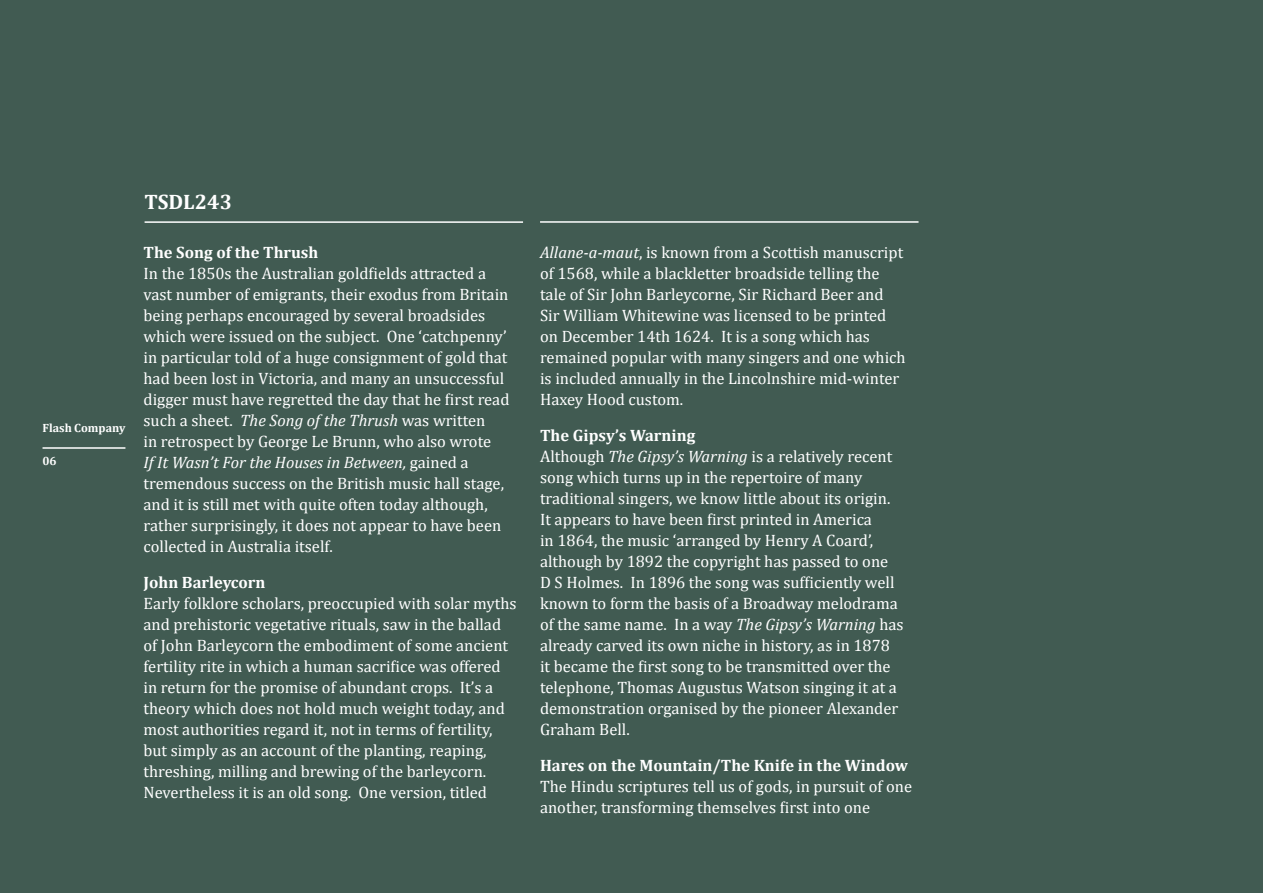
<style>
.page{position:relative;width:1263px;height:893px;background:#415b52}
.page>*{position:absolute;margin:0;border:0;box-sizing:border-box;transform-origin:0 0}
.t1{font:700 21px "Cambria";color:#fff}
.t2{font:16.5px/21px "Cambria";color:#fff}
.t3{font:700 16.5px "Cambria";color:#fff}
.t4{font:700 12px "Cambria";color:#fff}
.s1{font-style:italic}
.s2{font-weight:700}
</style>
<div class="page">
<hr style="left:145px;top:221px;width:378px;height:2px;background:#fff">
<hr style="left:540px;top:221px;width:378px;height:2px;background:#fff">
<hr style="left:43px;top:447px;width:82px;height:2px;background:#fff">
<p class="t4" style="left:43px;top:421px;width:84px">Flash Company</p>
<p class="t4" style="left:43px;top:454px;width:16px">06</p>
<p class="t1" style="left:145px;top:189px;width:89px">TSDL243</p>
<p class="t3" style="left:144px;top:243px;width:176px">The Song of the Thrush</p>
<p class="t2" style="left:144px;top:263px;width:367px">In the 1850s the Australian goldfields attracted a vast number of emigrants, their exodus from Britain being perhaps encouraged by several broadsides which were issued on the subject. One ‘catchpenny’ in particular told of a huge consignment of gold that had been lost in Victoria, and many an unsuccessful digger must have regretted the day that he first read such a sheet. <span class="s1">The Song of the Thrush</span> was written<br>in retrospect by George Le Brunn, who also wrote<br><span class="s1">If It Wasn’t For the Houses in Between,</span> gained a tremendous success on the British music hall stage, and it is still met with quite often today although, rather surprisingly, it does not appear to have been collected in Australia itself.</p>
<p class="t3" style="left:144px;top:573px;width:124px">John Barleycorn</p>
<p class="t2" style="left:144px;top:593px;width:375px">Early folklore scholars, preoccupied with solar myths and prehistoric vegetative rituals, saw in the ballad of John Barleycorn the embodiment of some ancient fertility rite in which a human sacrifice was offered in return for the promise of abundant crops. It’s a theory which does not hold much weight today, and most authorities regard it, not in terms of fertility, but simply as an account of the planting, reaping, threshing, milling and brewing of the barleycorn.<br>Nevertheless it is an old song. One version, titled</p>
<p class="t2" style="left:540px;top:242px;width:367px"><span class="s1">Allane-a-maut</span>, is known from a Scottish manuscript of 1568, while a blackletter broadside telling the tale of Sir John Barleycorne, Sir Richard Beer and Sir William Whitewine was licensed to be printed on December 14th 1624. It is a song which has remained popular with many singers and one which is included annually in the Lincolnshire mid-winter Haxey Hood custom.</p>
<p class="t2" style="left:540px;top:425px;width:365px"><span class="s2">The Gipsy’s Warning<br></span>Although <span class="s1">The Gipsy’s Warning</span> is a relatively recent song which turns up in the repertoire of many traditional singers, we know little about its origin.<br>It appears to have been first printed in America<br>in 1864, the music ‘arranged by Henry A Coard’, although by 1892 the copyright has passed to one<br>D S Holmes. In 1896 the song was sufficiently well known to form the basis of a Broadway melodrama of the same name. In a way <span class="s1">The Gipsy’s Warning</span> has already carved its own niche in history, as in 1878 it became the first song to be transmitted over the telephone, Thomas Augustus Watson singing it at a demonstration organised by the pioneer Alexander Graham Bell.</p>
<p class="t3" style="left:540px;top:756px;width:369px">Hares on the Mountain/The Knife in the Window</p>
<p class="t2" style="left:540px;top:776px;width:373px">The Hindu scriptures tell us of gods, in pursuit of one another, transforming themselves first into one</p>
</div>
